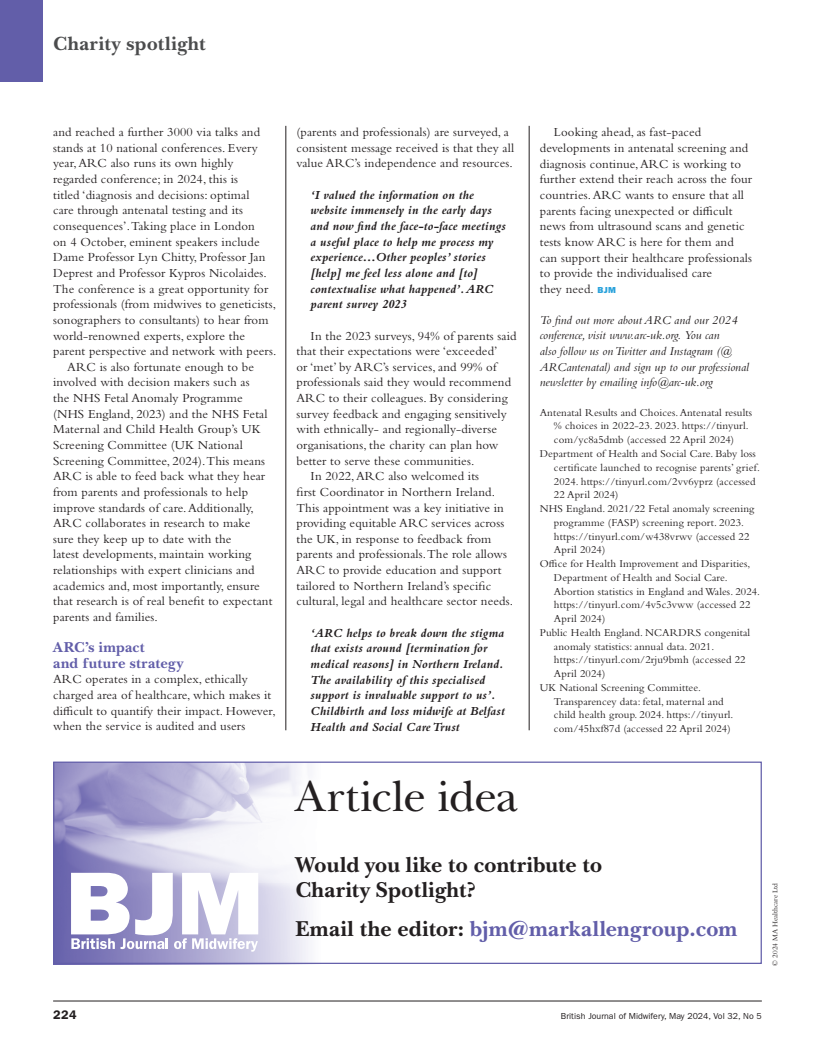
<style>
.page{position:relative;width:815px;height:1053px;background:#fff}
.page>*{position:absolute;margin:0;border:0;box-sizing:border-box;transform-origin:0 0}
.t1{font:45px "New Baskerville Std";letter-spacing:-.015em;color:#231f20}
.t2{font:700 22.5px/25px "New Baskerville Std";color:#231f20}
.t3{font:700 22.5px "New Baskerville Std";letter-spacing:.005em;color:#625ea9}
.t4{font:700 20px "New Baskerville Std";letter-spacing:.025em;color:#4b4c4d}
.t5{font:700 15px/15.6px "New Baskerville Std";letter-spacing:.02em;color:#625ea9}
.t6{font:12.75px/15.6px "Bembo Std";letter-spacing:.01em;color:#231f20}
.t7{font:italic 700 12.75px/15.6px "Bembo Std";letter-spacing:.01em;color:#231f20}
.t8{font:italic 12.5px/15.6px "Bembo Std";color:#231f20}
.t9{font:600 12.5px "ITC Franklin Gothic Std";color:#231f20}
.t10{font:11px "Bembo Std";letter-spacing:.01em;color:#231f20}
.t11{font:8.75px "ITC Franklin Gothic Std";color:#231f20}
.t12{font:7.5px "Bembo Std";color:#231f20}
.s1{font-family:"ITC Franklin Gothic Std Hvy";font-size:8.75px;color:#2aa2db}
.s2{color:#231f20}
</style>
<div class="page">
<hr style="left:53px;top:1000px;width:709px;height:1px;background:#231f20">
<div style="left:0;top:0;width:42px;height:81px;background:#625ea9"></div>
<hr style="left:286px;top:126px;width:1px;height:604px;background:#231f20">
<hr style="left:529px;top:126px;width:1px;height:604px;background:#231f20">
<img style="left:53px;top:763px;width:315px;height:201px">
<div style="left:53px;top:761px;width:709px;height:202px;border:1px solid #625ea9"></div>
<svg style="left:71px;top:872px;width:187px;height:79px"></svg>
<h3 class="t4" style="left:53px;top:31px;width:154px">Charity spotlight</h3>
<p class="t6" style="left:53px;top:124px;width:209px">and reached a further 3000 via talks and</p>
<p class="t6" style="left:53px;top:140px;width:206px">stands at 10 national conferences. Every</p>
<p class="t6" style="left:53px;top:155px;width:182px">year, ARC also runs its own highly</p>
<p class="t6" style="left:53px;top:171px;width:186px">regarded conference; in 2024, this is</p>
<p class="t6" style="left:53px;top:187px;width:198px">titled ‘diagnosis and decisions: optimal</p>
<p class="t6" style="left:53px;top:202px;width:191px">care through antenatal testing and its</p>
<p class="t6" style="left:53px;top:218px;width:203px">consequences’. Taking place in London</p>
<p class="t6" style="left:53px;top:233px;width:208px">on 4 October, eminent speakers include</p>
<p class="t6" style="left:53px;top:249px;width:214px">Dame Professor Lyn Chitty, Professor Jan</p>
<p class="t6" style="left:53px;top:265px;width:215px">Deprest and Professor Kypros Nicolaides.</p>
<p class="t6" style="left:53px;top:280px;width:217px">The conference is a great opportunity for</p>
<p class="t6" style="left:53px;top:296px;width:224px">professionals (from midwives to geneticists,</p>
<p class="t6" style="left:53px;top:312px;width:217px">sonographers to consultants) to hear from</p>
<p class="t6" style="left:53px;top:327px;width:193px">world‑renowned experts, explore the</p>
<p class="t6" style="left:53px;top:343px;width:225px">parent perspective and network with peers.</p>
<p class="t6" style="left:67px;top:359px;width:188px">ARC is also fortunate enough to be</p>
<p class="t6" style="left:53px;top:374px;width:198px">involved with decision makers such as</p>
<p class="t6" style="left:53px;top:390px;width:191px">the NHS Fetal Anomaly Programme</p>
<p class="t6" style="left:53px;top:405px;width:216px">(NHS England, 2023) and the NHS Fetal</p>
<p class="t6" style="left:53px;top:421px;width:209px">Maternal and Child Health Group’s UK</p>
<p class="t6" style="left:53px;top:437px;width:191px">Screening Committee (UK National</p>
<p class="t6" style="left:53px;top:452px;width:214px">Screening Committee, 2024). This means</p>
<p class="t6" style="left:53px;top:468px;width:214px">ARC is able to feed back what they hear</p>
<p class="t6" style="left:53px;top:484px;width:196px">from parents and professionals to help</p>
<p class="t6" style="left:53px;top:499px;width:202px">improve standards of care. Additionally,</p>
<p class="t6" style="left:53px;top:515px;width:199px">ARC collaborates in research to make</p>
<p class="t6" style="left:53px;top:530px;width:180px">sure they keep up to date with the</p>
<p class="t6" style="left:53px;top:546px;width:200px">latest developments, maintain working</p>
<p class="t6" style="left:53px;top:562px;width:203px">relationships with expert clinicians and</p>
<p class="t6" style="left:53px;top:577px;width:208px">academics and, most importantly, ensure</p>
<p class="t6" style="left:53px;top:593px;width:221px">that research is of real benefit to expectant</p>
<p class="t6" style="left:53px;top:609px;width:106px">parents and families.</p>
<p class="t5" style="left:53px;top:639px;width:132px">ARC’s impact<br>and future strategy</p>
<p class="t6" style="left:53px;top:671px;width:224px">ARC operates in a complex, ethically charged area of healthcare, which makes it difficult to quantify their impact. However, when the service is audited and users</p>
<p class="t6" style="left:296px;top:124px;width:219px">(parents and professionals) are surveyed, a consistent message received is that they all value ARC’s independence and resources.</p>
<p class="t7" style="left:311px;top:187px;width:197px">‘I valued the information on the website immensely in the early days and now find the face-to-face meetings a useful place to help me process my experience…Other peoples’ stories [help] me feel less alone and [to] contextualise what happened’. ARC parent survey 2023</p>
<p class="t6" style="left:311px;top:327px;width:208px">In the 2023 surveys, 94% of parents said</p>
<p class="t6" style="left:296px;top:343px;width:203px">that their expectations were ‘exceeded’</p>
<p class="t6" style="left:296px;top:359px;width:202px">or ‘met’ by ARC’s services, and 99% of</p>
<p class="t6" style="left:296px;top:374px;width:216px">professionals said they would recommend</p>
<p class="t6" style="left:296px;top:390px;width:213px">ARC to their colleagues. By considering</p>
<p class="t6" style="left:296px;top:405px;width:212px">survey feedback and engaging sensitively</p>
<p class="t6" style="left:296px;top:421px;width:202px">with ethnically‑ and regionally‑diverse</p>
<p class="t6" style="left:296px;top:437px;width:203px">organisations, the charity can plan how</p>
<p class="t6" style="left:296px;top:452px;width:179px">better to serve these communities.</p>
<p class="t6" style="left:311px;top:468px;width:170px">In 2022, ARC also welcomed its</p>
<p class="t6" style="left:296px;top:484px;width:200px">first Coordinator in Northern Ireland.</p>
<p class="t6" style="left:296px;top:499px;width:209px">This appointment was a key initiative in</p>
<p class="t6" style="left:296px;top:515px;width:209px">providing equitable ARC services across</p>
<p class="t6" style="left:296px;top:530px;width:196px">the UK, in response to feedback from</p>
<p class="t6" style="left:296px;top:546px;width:212px">parents and professionals. The role allows</p>
<p class="t6" style="left:296px;top:562px;width:207px">ARC to provide education and support</p>
<p class="t6" style="left:296px;top:577px;width:196px">tailored to Northern Ireland’s specific</p>
<p class="t6" style="left:296px;top:593px;width:218px">cultural, legal and healthcare sector needs.</p>
<p class="t7" style="left:311px;top:624px;width:196px">‘ARC helps to break down the stigma that exists around [termination for medical reasons] in Northern Ireland.<br>The availability of this specialised support is invaluable support to us’.<br>Childbirth and loss midwife at Belfast Health and Social Care Trust</p>
<p class="t6" style="left:540px;top:124px;width:214px;text-indent:14px">Looking ahead, as fast‑paced developments in antenatal screening and diagnosis continue, ARC is working to further extend their reach across the four countries. ARC wants to ensure that all parents facing unexpected or difficult news from ultrasound scans and genetic tests know ARC is here for them and can support their healthcare professionals to provide the individualised care<br>they need. <span class="s1">BJM</span></p>
<p class="t8" style="left:540px;top:312px;width:211px">To nd out more about ARC and our 2024 conference, visit www.arc-uk.org. You can<br>also follow us on Twitter and Instagram (@ ARCantenatal) and sign up to our professional newsletter by emailing info@arc-uk.org</p>
<p class="t10" style="left:540px;top:406px;width:214px">Antenatal Results and Choices. Antenatal results</p>
<p class="t10" style="left:554px;top:419px;width:196px">% choices in 2022‑23. 2023. https://tinyurl.</p>
<p class="t10" style="left:554px;top:433px;width:182px">com/yc8a5dmb (accessed 22 April 2024)</p>
<p class="t10" style="left:540px;top:447px;width:218px">Department of Health and Social Care. Baby loss</p>
<p class="t10" style="left:554px;top:461px;width:208px">certificate launched to recognise parents’ grief.</p>
<p class="t10" style="left:554px;top:474px;width:203px">2024. https://tinyurl.com/2vv6yprz (accessed</p>
<p class="t10" style="left:554px;top:488px;width:66px">22 April 2024)</p>
<p class="t10" style="left:540px;top:502px;width:216px">NHS England. 2021/22 Fetal anomaly screening</p>
<p class="t10" style="left:554px;top:516px;width:192px">programme (FASP) screening report. 2023.</p>
<p class="t10" style="left:554px;top:529px;width:197px">https://tinyurl.com/w438vrwv (accessed 22</p>
<p class="t10" style="left:554px;top:543px;width:53px">April 2024)</p>
<p class="t10" style="left:540px;top:557px;width:212px">Office for Health Improvement and Disparities,</p>
<p class="t10" style="left:554px;top:571px;width:175px">Department of Health and Social Care.</p>
<p class="t10" style="left:554px;top:584px;width:208px">Abortion statistics in England and Wales. 2024.</p>
<p class="t10" style="left:554px;top:598px;width:198px">https://tinyurl.com/4v5c3vww (accessed 22</p>
<p class="t10" style="left:554px;top:612px;width:53px">April 2024)</p>
<p class="t10" style="left:540px;top:626px;width:212px">Public Health England. NCARDRS congenital</p>
<p class="t10" style="left:554px;top:639px;width:162px">anomaly statistics: annual data. 2021.</p>
<p class="t10" style="left:554px;top:653px;width:193px">https://tinyurl.com/2rju9bmh (accessed 22</p>
<p class="t10" style="left:554px;top:667px;width:53px">April 2024)</p>
<p class="t10" style="left:540px;top:681px;width:163px">UK National Screening Committee.</p>
<p class="t10" style="left:554px;top:694px;width:171px">Transparencey data: fetal, maternal and</p>
<p class="t10" style="left:554px;top:708px;width:181px">child health group. 2024. https://tinyurl.</p>
<p class="t10" style="left:554px;top:722px;width:178px">com/45hxf87d (accessed 22 April 2024)</p>
<h1 class="t1" style="left:295px;top:770px;width:224px">Article idea</h1>
<h2 class="t2" style="left:295px;top:851px;width:309px">Would you like to contribute to<br>Charity Spotlight?</h2>
<h2 class="t3" style="left:295px;top:915px;width:444px"><span class="s2">Email the editor:</span> bjm@markallengroup.com</h2>
<p class="t12" style="left:771px;top:965px;width:84px;rotate:-90deg">© 2024 MA Healthcare Ltd</p>
<p class="t9" style="left:53px;top:1007px;width:25px">224</p>
<p class="t11" style="left:561px;top:1010px;width:202px">British Journal of Midwifery, May 2024, Vol 32, No 5</p>
</div>
